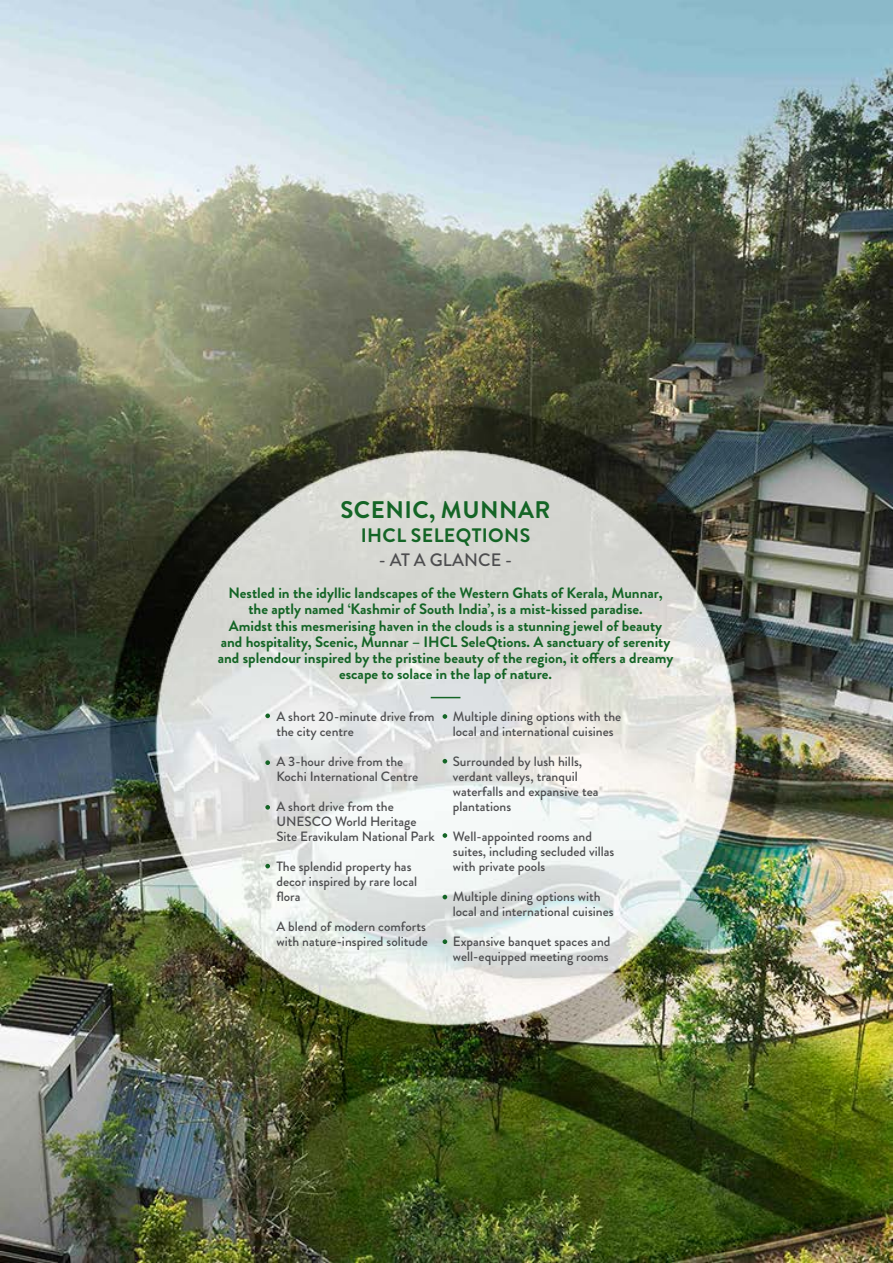
<style>
.page{position:relative;width:893px;height:1263px;background:#fff}
.page>*{position:absolute;margin:0;border:0;box-sizing:border-box;transform-origin:0 0}
.t1{font:700 24px "Brandon Grotesque";letter-spacing:.02em;color:#146526}
.t2{font:700 19.5px "Brandon Grotesque";letter-spacing:.02em;color:#146526}
.t3{font:500 18px "Brandon Grotesque";color:#4d4d4f}
.t4{font:700 15px/16.2px "Brandon Grotesque";color:#146526;text-align:center}
.t5{font:500 13.5px/15px "Brandon Grotesque";color:#4d4d4f}
</style>
<div class="page">
<img style="left:0;top:0;width:893px;height:1263px">
<svg style="left:431px;top:697px;width:29px;height:1px"></svg>
<svg style="left:265px;top:713px;width:5px;height:5px"></svg>
<svg style="left:265px;top:760px;width:5px;height:5px"></svg>
<svg style="left:265px;top:805px;width:5px;height:5px"></svg>
<svg style="left:265px;top:864px;width:5px;height:4px"></svg>
<svg style="left:443px;top:714px;width:4px;height:5px"></svg>
<svg style="left:443px;top:759px;width:4px;height:4px"></svg>
<svg style="left:443px;top:833px;width:4px;height:5px"></svg>
<svg style="left:443px;top:895px;width:4px;height:4px"></svg>
<svg style="left:443px;top:939px;width:4px;height:5px"></svg>
<h1 class="t1" style="left:340px;top:493px;width:212px">SCENIC, MUNNAR</h1>
<h2 class="t2" style="left:361px;top:522px;width:171px">IHCL SELEQTIONS</h2>
<h3 class="t3" style="left:379px;top:547px;width:135px">- AT A GLANCE -</h3>
<p class="t4" style="left:218px;top:585px;width:457px">Nestled in the idyllic landscapes of the Western Ghats of Kerala, Munnar, the aptly named ‘Kashmir of South India’, is a mist-kissed paradise.<br>Amidst this mesmerising haven in the clouds is a stunning jewel of beauty and hospitality, Scenic, Munnar – IHCL SeleQtions. A sanctuary of serenity and splendour inspired by the pristine beauty of the region, it offers a dreamy escape to solace in the lap of nature.</p>
<p class="t5" style="left:276px;top:709px;width:160px">A short 20-minute drive from the city centre</p>
<p class="t5" style="left:276px;top:754px;width:143px">A 3-hour drive from the<br>Kochi International Centre</p>
<p class="t5" style="left:276px;top:799px;width:160px">A short drive from the<br>UNESCO World Heritage<br>Site Eravikulam National Park</p>
<p class="t5" style="left:276px;top:859px;width:142px">The splendid property has decor inspired by rare local flora</p>
<p class="t5" style="left:276px;top:919px;width:153px">A blend of modern comforts with nature-inspired solitude</p>
<p class="t5" style="left:453px;top:709px;width:170px">Multiple dining options with the local and international cuisines</p>
<p class="t5" style="left:453px;top:754px;width:147px">Surrounded by lush hills, verdant valleys, tranquil waterfalls and expansive tea plantations</p>
<p class="t5" style="left:453px;top:829px;width:163px">Well-appointed rooms and suites, including secluded villas with private pools</p>
<p class="t5" style="left:453px;top:889px;width:162px">Multiple dining options with local and international cuisines</p>
<p class="t5" style="left:453px;top:934px;width:159px">Expansive banquet spaces and well-equipped meeting rooms</p>
</div>
